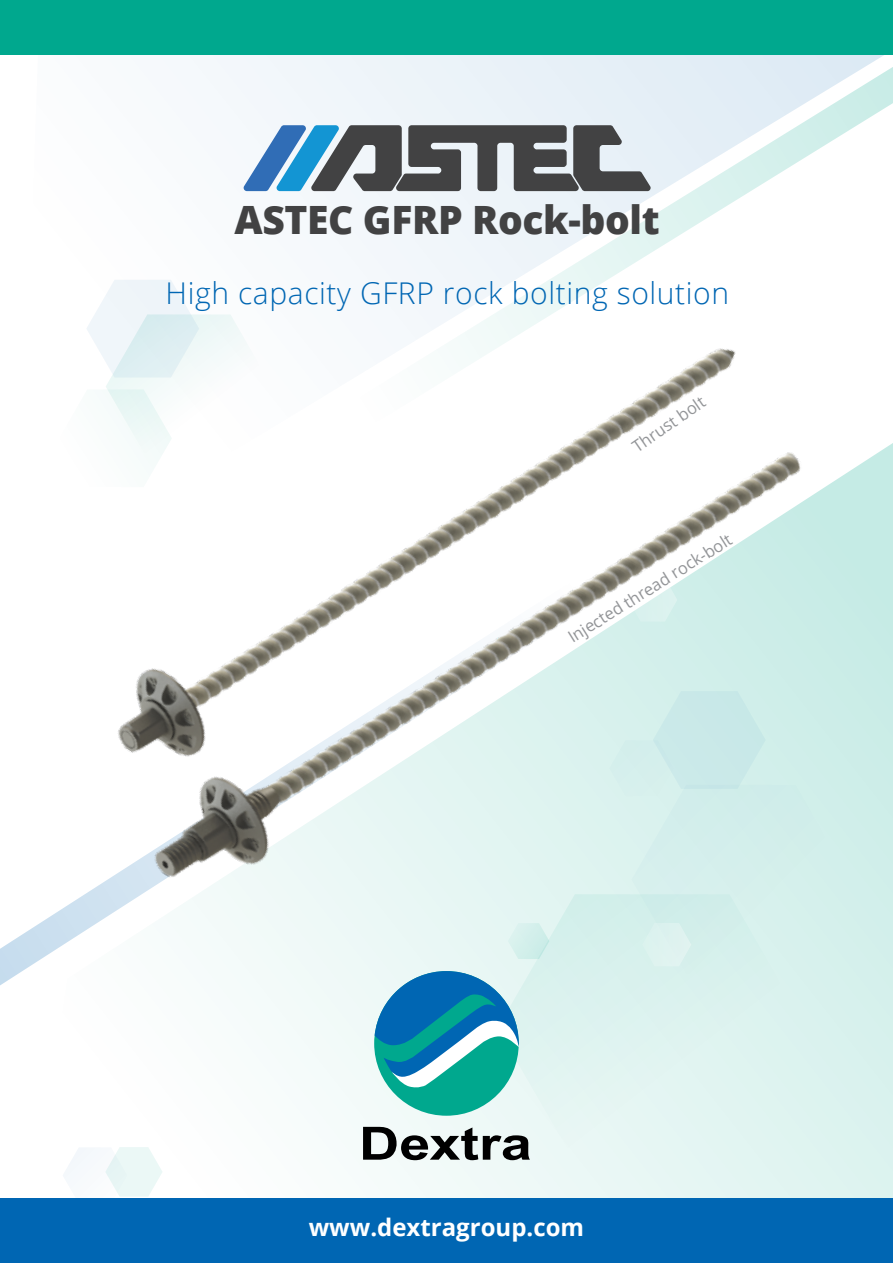
<style>
.page{position:relative;width:893px;height:1263px;background:#fff}
.page>*{position:absolute;margin:0;border:0;box-sizing:border-box;transform-origin:0 0}
.t1{font:800 39px "Open Sans";letter-spacing:-.01em;color:#424243}
.t2{font:300 30px "Open Sans";letter-spacing:.02em;color:#0066b3}
.t3{font:700 24px "Open Sans";color:#fff}
.t4{font:16.5px "Open Sans";color:#939598}
</style>
<div class="page">
<svg style="left:298px;top:1020px;width:595px;height:178px"></svg>
<svg style="left:19px;top:54px;width:874px;height:137px"></svg>
<div style="left:269px;top:1020px;width:106px;height:37px;background:#f3faf9"></div>
<svg style="left:497px;top:1020px;width:310px;height:142px;fill:#e1f4f1"></svg>
<div style="left:0;top:1198px;width:893px;height:65px;background:#0066b3"></div>
<div style="left:0;top:0;width:893px;height:54px;background:#00a88e"></div>
<svg style="left:63px;top:1147px;width:99px;height:50px"></svg>
<svg style="left:244px;top:125px;width:407px;height:66px"></svg>
<div style="left:374px;top:971px;width:145px;height:145px;background:#00a88e;border-radius:50%"></div>
<svg style="left:375px;top:1020px;width:144px;height:69px"></svg>
<svg style="left:363px;top:1127px;width:167px;height:33px"></svg>
<img style="left:0;top:191px;width:893px;height:829px">
<h1 class="t1" style="left:234px;top:190px;width:427px">ASTEC GFRP Rock-bolt</h1>
<p class="t2" style="left:166px;top:273px;width:565px">High capacity GFRP rock bolting solution</p>
<p class="t4" style="left:628px;top:439px;width:86px;rotate:-35deg">Thrust bolt</p>
<p class="t4" style="left:563px;top:629px;width:191px;rotate:-32deg">Injected thread rock-bolt</p>
<p class="t3" style="left:309px;top:1210px;width:277px">www.dextragroup.com</p>
</div>
